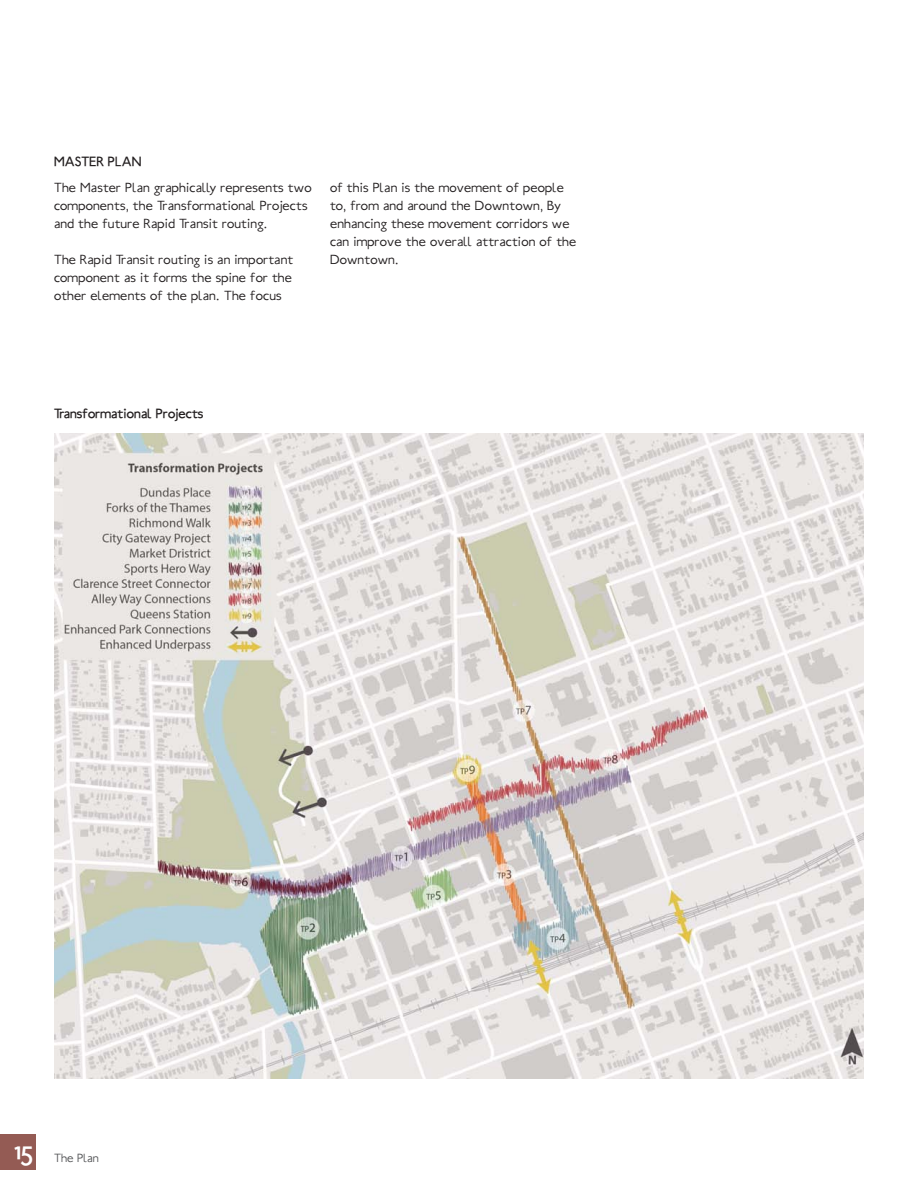
<style>
.page{position:relative;width:918px;height:1188px;background:#fff}
.page>*{position:absolute;margin:0;border:0;box-sizing:border-box;transform-origin:0 0}
.t1{font:30px "Ubahn";color:#fff}
.t2{font:300 15px/18px "Ubahn";letter-spacing:.01em;color:#231f20}
.t3{font:15px "Ubahn";letter-spacing:.01em;color:#231f20}
.t4{font:300 13.5px "Ubahn";color:#57585a}
</style>
<div class="page">
<div style="left:0;top:1134px;width:36px;height:36px;background:#945b54"></div>
<img style="left:54px;top:434px;width:810px;height:644px">
<p class="t3" style="left:54px;top:155px;width:89px">MASTER PLAN</p>
<p class="t2" style="left:54px;top:179px;width:259px">The Master Plan graphically represents two components, the Transformational Projects and the future Rapid Transit routing.</p>
<p class="t2" style="left:54px;top:251px;width:241px;text-align:justify">The Rapid Transit routing is an important component as it forms the spine for the other elements of the plan. The focus</p>
<p class="t2" style="left:330px;top:179px;width:248px">of this Plan is the movement of people to, from and around the Downtown, By enhancing these movement corridors we can improve the overall attraction of the<br>Downtown.</p>
<p class="t3" style="left:54px;top:407px;width:151px">Transformational Projects</p>
<h1 class="t1" style="left:14px;top:1135px;width:20px">15</h1>
<p class="t4" style="left:54px;top:1152px;width:46px">The Plan</p>
</div>
